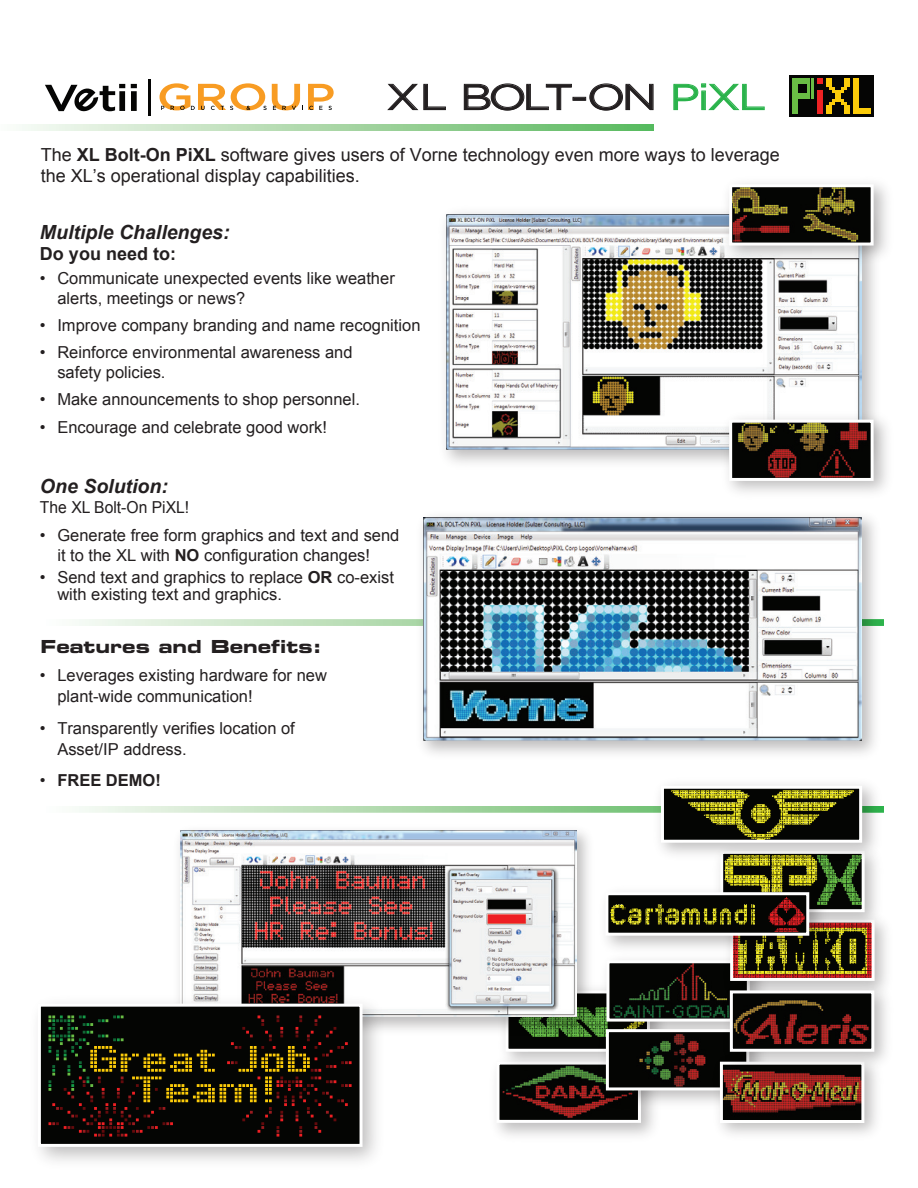
<style>
.page{position:relative;width:918px;height:1188px;background:#fff}
.page>*{position:absolute;margin:0;border:0;box-sizing:border-box;transform-origin:0 0}
.t1{font:36px "Gotham";letter-spacing:-.07em;color:#231f20;scale:1.26 1}
.t2{font:italic 700 19.5px "Arial";color:#231f20}
.t3{font:18px/21.6px "Arial";color:#231f20}
.t4{font:18px "Eurostile Bold Extended Two";color:#231f20}
.t5{font:700 18px "Arial";color:#231f20}
.t6{font:16.5px/19.8px "Arial";color:#231f20}
.t7{font:16.5px "Arial";color:#231f20;scale:.95 1}
.t8{font:700 16.5px "Arial";color:#231f20}
.s1{color:#2ab34b}
.s2{font-weight:700}
.s3{font-weight:400}
</style>
<div class="page">
<svg style="left:92px;top:812px;width:519px;height:1px"></svg>
<svg style="left:79px;top:806px;width:532px;height:6px;background:#b9deb6"></svg>
<svg style="left:79px;top:619px;width:332px;height:7px;background:#d0e8cd"></svg>
<svg style="left:387px;top:84px;width:59px;height:27px"></svg>
<svg style="left:464px;top:83px;width:108px;height:28px"></svg>
<div style="left:573px;top:97px;width:13px;height:4px;border:1px solid #231f20"></div>
<svg style="left:589px;top:83px;width:65px;height:28px"></svg>
<svg style="left:673px;top:83px;width:92px;height:28px"></svg>
<svg style="left:22px;top:124px;width:631px;height:6px;background:#a7d7a6"></svg>
<div style="left:790px;top:75px;width:84px;height:42px;background:#050504"></div>
<svg style="left:793px;top:78px;width:78px;height:36px"></svg>
<img style="left:500px;top:1077px;width:137px;height:42px">
<div style="left:496px;top:1062px;width:145px;height:61px;border:3px solid #fff"></div>
<img style="left:493px;top:1049px;width:101px;height:28px">
<img style="left:509px;top:1040px;width:85px;height:8px">
<div style="left:505px;top:990px;width:145px;height:62px;border:3px solid #fff"></div>
<img style="left:179px;top:830px;width:415px;height:210px">
<img style="left:181px;top:831px;width:396px;height:186px">
<img style="left:411px;top:516px;width:473px;height:238px">
<img style="left:424px;top:517px;width:438px;height:224px">
<img style="left:445px;top:212px;width:430px;height:251px">
<img style="left:446px;top:215px;width:416px;height:235px">
<img style="left:594px;top:985px;width:12px;height:31px">
<img style="left:610px;top:964px;width:108px;height:52px">
<div style="left:606px;top:960px;width:144px;height:62px;border:3px solid #fff"></div>
<img style="left:594px;top:1016px;width:123px;height:99px">
<img style="left:610px;top:1033px;width:107px;height:53px">
<div style="left:606px;top:1029px;width:143px;height:61px;border:3px solid #fff"></div>
<img style="left:707px;top:1049px;width:170px;height:85px">
<img style="left:724px;top:1077px;width:136px;height:42px">
<div style="left:720px;top:1062px;width:144px;height:61px;border:3px solid #fff"></div>
<img style="left:717px;top:407px;width:170px;height:85px">
<img style="left:733px;top:424px;width:137px;height:53px">
<div style="left:729px;top:420px;width:145px;height:61px;border:3px solid #fff"></div>
<img style="left:718px;top:936px;width:169px;height:42px">
<img style="left:734px;top:936px;width:137px;height:41px">
<div style="left:730px;top:920px;width:145px;height:61px;border:3px solid #fff"></div>
<img style="left:717px;top:183px;width:170px;height:87px">
<img style="left:733px;top:188px;width:137px;height:54px">
<div style="left:729px;top:184px;width:145px;height:62px;border:3px solid #fff"></div>
<img style="left:719px;top:867px;width:167px;height:69px">
<img style="left:724px;top:867px;width:137px;height:41px">
<div style="left:720px;top:851px;width:145px;height:61px;border:3px solid #fff"></div>
<img style="left:611px;top:784px;width:273px;height:83px">
<img style="left:665px;top:790px;width:193px;height:49px">
<div style="left:661px;top:786px;width:201px;height:57px;border:3px solid #fff"></div>
<img style="left:592px;top:880px;width:242px;height:81px">
<img style="left:609px;top:896px;width:196px;height:36px">
<div style="left:605px;top:892px;width:204px;height:44px;border:3px solid #fff"></div>
<img style="left:39px;top:978px;width:378px;height:183px">
<img style="left:42px;top:1008px;width:317px;height:135px">
<div style="left:38px;top:1004px;width:325px;height:143px;border:3px solid #fff"></div>
<img style="left:717px;top:978px;width:170px;height:99px">
<img style="left:734px;top:994px;width:136px;height:54px">
<div style="left:730px;top:990px;width:144px;height:62px;border:3px solid #fff"></div>
<hr style="left:149px;top:79px;width:2px;height:37px;background:#050504">
<svg style="left:160px;top:83px;width:174px;height:27px"></svg>
<svg style="left:131px;top:84px;width:6px;height:27px"></svg>
<svg style="left:45px;top:84px;width:80px;height:28px"></svg>
<h1 class="t1" style="left:386px;top:74px;width:303px">XL BOLT-ON <span class="s1">PiXL</span></h1>
<p class="t3" style="left:41px;top:144px;width:741px">The <span class="s2">XL Bolt-On PiXL</span> software gives users of Vorne technology even more ways to leverage the XL’s operational display capabilities.</p>
<p class="t2" style="left:40px;top:219px;width:191px">Multiple Challenges:</p>
<p class="t5" style="left:40px;top:242px;width:138px">Do you need to:</p>
<p class="t6" style="left:57px;top:268px;width:339px;text-indent:-17px">• Communicate unexpected events like weather alerts, meetings or news?</p>
<p class="t6" style="left:40px;top:315px;width:382px">• Improve company branding and name recognition</p>
<p class="t6" style="left:57px;top:343px;width:297px;text-indent:-17px">• Reinforce environmental awareness and safety policies.</p>
<p class="t6" style="left:40px;top:390px;width:322px">• Make announcements to shop personnel.</p>
<p class="t6" style="left:40px;top:417px;width:289px">• Encourage and celebrate good work!</p>
<p class="t2" style="left:40px;top:473px;width:129px">One Solution:</p>
<p class="t7" style="left:40px;top:497px;width:159px">The XL Bolt-On PiXL!</p>
<p class="t6" style="left:57px;top:525px;width:344px;text-indent:-17px">• Generate free form graphics and text and send it to the XL with <span class="s2">NO</span> configuration changes!</p>
<p class="t6" style="left:57px;top:569px;width:338px;line-height:16.5px;text-indent:-17px">• Send text and graphics to replace <span class="s2">OR</span> co-exist with existing text and graphics.</p>
<p class="t4" style="left:41px;top:633px;width:283px">Features and Benefits:</p>
<p class="t6" style="left:57px;top:665px;width:271px;line-height:21px;text-indent:-17px">• Leverages existing hardware for new plant-wide communication!</p>
<p class="t6" style="left:57px;top:718px;width:239px;line-height:21px;text-indent:-17px">• Transparently verifies location of<br>Asset/IP address.</p>
<p class="t8" style="left:40px;top:769px;width:122px"><span class="s3">•</span> FREE DEMO!</p>
</div>
